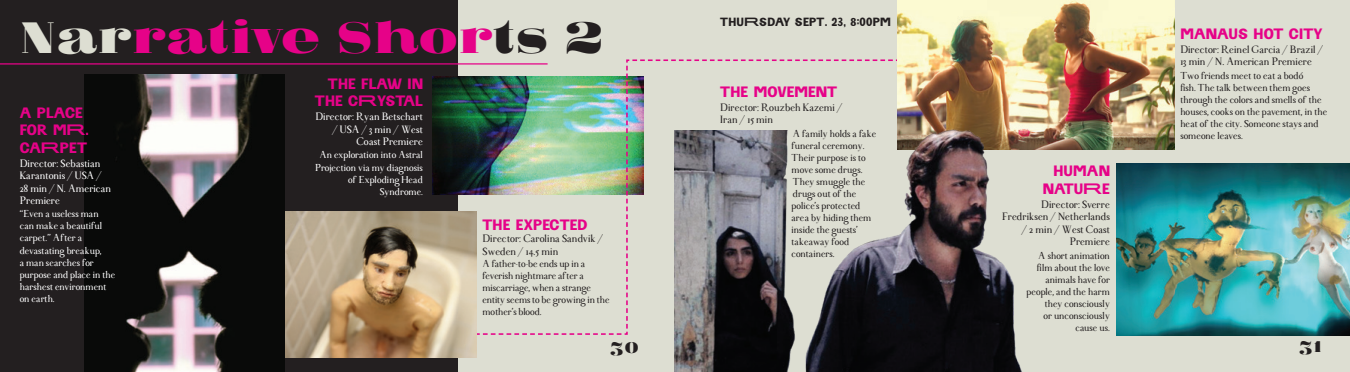
<style>
.page{position:relative;width:1350px;height:372px;background:#fff}
.page>*{position:absolute;margin:0;border:0;box-sizing:border-box;transform-origin:0 0}
.t1{font:42.5px "Fat Flamingo 5";color:#e60288}
.t2{font:15px/17.5px "SELENAMARIN";letter-spacing:.01em;color:#e60288;text-align:right}
.t3{font:15px "Fat Flamingo 5";color:#231f20}
.t4{font:11.88px "SELENAMARIN";letter-spacing:.02em;color:#231f20}
.t5{font:10.62px/12.5px "Monteros";letter-spacing:.01em;color:#231f20}
.t6{font:10.62px/12.5px "Monteros";letter-spacing:.01em;color:#fff}
.t7{font:10px/12px "Monteros";letter-spacing:.01em;color:#231f20}
.t8{font:10px/12px "Monteros";letter-spacing:.01em;color:#fff}
.s1{color:#ddded2}
.s2{color:#231f20}
.s3{font-family:"SELENAMARIN Width 2"}
</style>
<div class="page">
<div style="left:419px;top:0;width:931px;height:371px;background:#ddded2"></div>
<img style="left:1116px;top:164px;width:234px;height:171px">
<div style="left:0;top:0;width:457px;height:371px;background:#231f20"></div>
<img style="left:381px;top:59px;width:689px;height:276px">
<img style="left:674px;top:130px;width:122px;height:241px">
<img style="left:285px;top:211px;width:192px;height:146px">
<hr style="left:0;top:63px;width:548px;height:1px;background:#e60288">
<img style="left:898px;top:0;width:277px;height:149px">
<img style="left:796px;top:122px;width:239px;height:249px">
<img style="left:85px;top:74px;width:200px;height:297px">
<h1 class="t1" style="left:20px;top:11px;width:586px"><span class="s1">Nar</span>rative Shor<span class="s2">ts 2</span></h1>
<h2 class="t2" style="left:20px;top:103px;width:65px;text-align:left">APLACE<br>FOR</h2>
<h2 class="t2" style="left:20px;top:121px;width:70px">M<span class="s3">R</span>.<br>CA<span class="s3">R</span>PET</h2>
<p class="t6" style="left:20px;top:157px;width:93px">Director: Sebastian<br>Karantonis / USA /<br>28 min / N. American<br>Premiere</p>
<p class="t8" style="left:20px;top:208px;width:97px">“Even a useless man can make a beautiful carpet.” After a devastating breakup,<br>a man searches for purpose and place in the harshest environment on earth.</p>
<h2 class="t2" style="left:315px;top:75px;width:106px">THE FLAW IN<br>THE C<span class="s3">R</span>YSTAL</h2>
<p class="t6" style="left:315px;top:110px;width:109px;text-align:right">Director: Ryan Betschart / USA / 3 min / West<br>Coast Premiere</p>
<p class="t8" style="left:315px;top:149px;width:109px;text-align:right">An exploration into Astral<br>Projection via my diagnosis of Exploding Head<br>Syndrome.</p>
<h2 class="t2" style="left:483px;top:215px;width:105px">THE EXPECTED</h2>
<p class="t5" style="left:483px;top:232px;width:122px">Director: Carolina Sandvik /<br>Sweden / 14.5 min</p>
<p class="t7" style="left:483px;top:257px;width:129px">A father-to-be ends up in a feverish nightmare after a miscarriage, when a strange entity seems to be growing in the mother’s blood.</p>
<p class="t4" style="left:720px;top:15px;width:163px">THU<span class="s3">R</span>SDAY SEPT. 23, 8:00PM</p>
<h2 class="t2" style="left:720px;top:83px;width:118px">THE MOVEMENT</h2>
<p class="t5" style="left:720px;top:101px;width:124px">Director: Rouzbeh Kazemi /<br>Iran / 15 min</p>
<p class="t7" style="left:792px;top:127px;width:86px">A family holds a fake funeral ceremony.<br>Their purpose is to move some drugs.<br>They smuggle the drugs out of the police’s protected area by hiding them inside the guests’ takeaway food containers.</p>
<h2 class="t2" style="left:1042px;top:162px;width:69px;text-align:center">HUMAN<br>NATU<span class="s3">R</span>E</h2>
<p class="t5" style="left:1002px;top:198px;width:109px;text-align:right">Director: Sverre<br>Fredriksen / Netherlands / 2 min / West Coast<br>Premiere</p>
<p class="t7" style="left:1027px;top:249px;width:85px;text-align:right">A short animation film about the love animals have for people, and the harm they consciously<br>or unconsciously cause us.</p>
<h2 class="t2" style="left:1180px;top:25px;width:144px">MANAUS HOT CITY</h2>
<p class="t5" style="left:1180px;top:43px;width:144px">Director: Reinel Garcia / Brazil /<br>13 min / N. American Premiere</p>
<p class="t7" style="left:1180px;top:69px;width:149px">Two friends meet to eat a bodó<br>fish. The talk between them goes through the colors and smells of the houses, cooks on the pavement, in the heat of the city. Someone stays and someone leaves.</p>
<h2 class="t3" style="left:610px;top:338px;width:30px">30</h2>
<h2 class="t3" style="left:1299px;top:337px;width:24px">31</h2>
</div>
